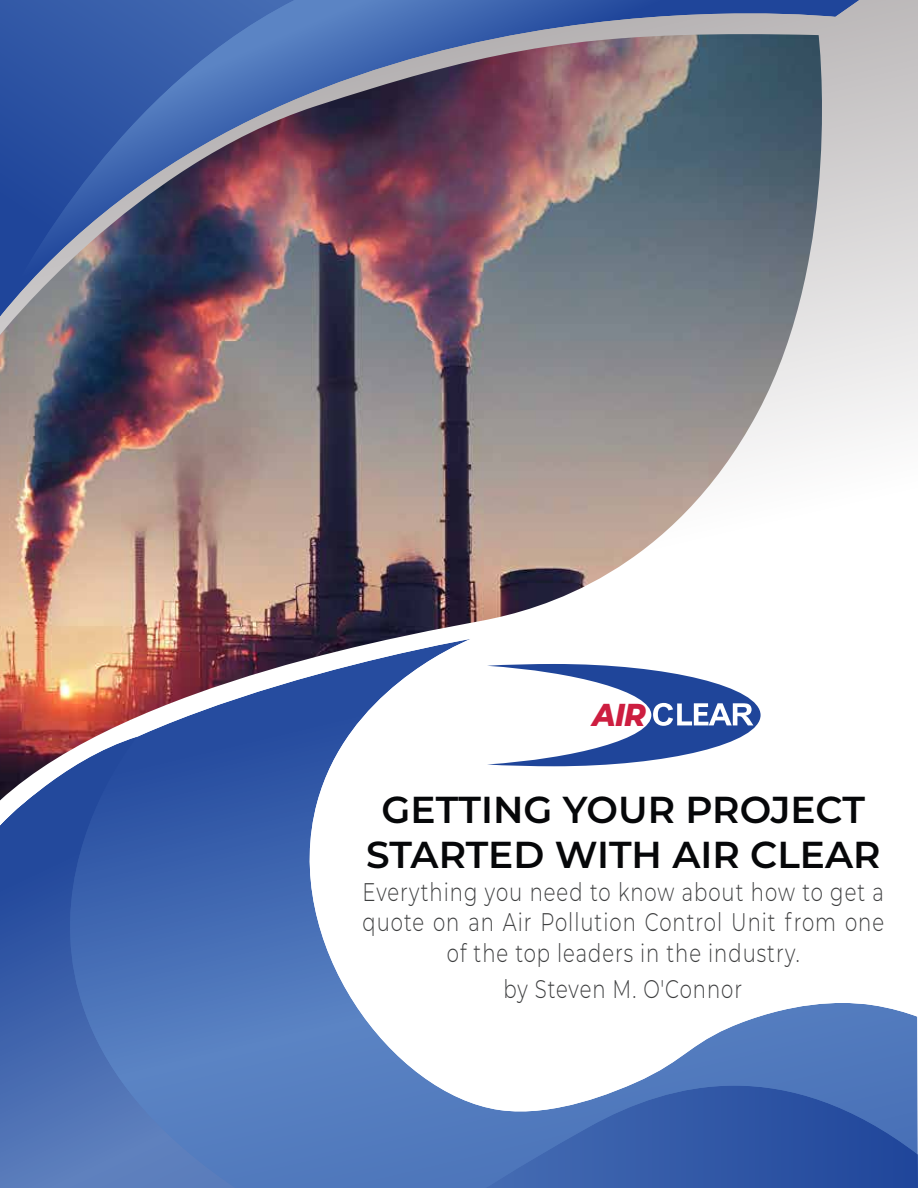
<style>
.page{position:relative;width:918px;height:1188px;background:#fff}
.page>*{position:absolute;margin:0;border:0;box-sizing:border-box;transform-origin:0 0}
.t1{font:600 37.5px/45px "Montserrat";color:#060709;text-align:center}
.t2{font:italic 800 31.65px "Montserrat";color:#cd1e40;scale:.93 1}
.t3{font:300 25.5px/30.6px "Montserrat";letter-spacing:.05em;color:#3e3f40;text-align:center;scale:.77 1}
</style>
<div class="page">
<svg style="left:844px;top:0;width:74px;height:436px;background:#dad8d9"></svg>
<img style="left:0;top:317px;width:844px;height:322px">
<img style="left:295px;top:0;width:564px;height:317px">
<img style="left:0;top:0;width:295px;height:317px">
<svg style="left:0;top:639px;width:918px;height:549px"></svg>
<svg style="left:485px;top:1086px;width:433px;height:102px;background:#4368b0"></svg>
<svg style="left:0;top:737px;width:236px;height:451px;background:#4769af"></svg>
<svg style="left:487px;top:664px;width:274px;height:102px"></svg>
<p class="t2" style="left:593px;top:696px;width:59px">AIR</p>
<h1 class="t1" style="left:366px;top:789px;width:516px">GETTING YOUR PROJECT<br>STARTED WITH AIR CLEAR</h1>
<p class="t3" style="left:363px;top:878px;width:679px">Everything you need to know about how to get a quote on an Air Pollution Control Unit from one of the top leaders in the industry.</p>
<p class="t3" style="left:503px;top:976px;width:312px">by Steven M. O'Connor</p>
</div>
